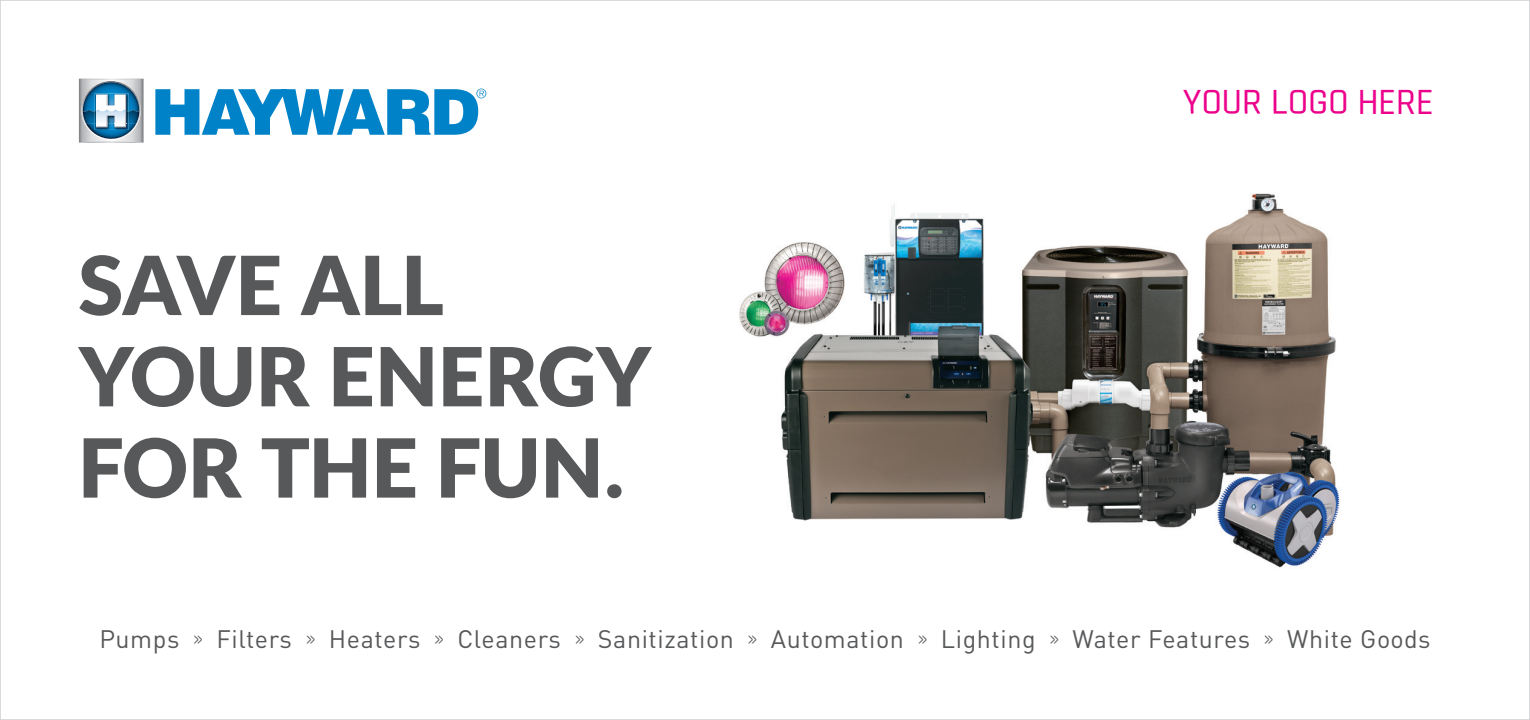
<style>
.page{position:relative;width:1530px;height:720px;background:#fff}
.page>*{position:absolute;margin:0;border:0;box-sizing:border-box;transform-origin:0 0}
.t1{font:900 81.5px/91.2px "Lato";color:#57585a}
.t2{font:500 37.5px "Rajdhani";letter-spacing:-.01em;color:#ed028c}
.t3{font:25px "DIN Pro";letter-spacing:.025em;color:#57585a}
.s1{font-family:"Rajdhani"}
</style>
<div class="page">
<img style="left:78px;top:78px;width:66px;height:64px">
<img style="left:79px;top:79px;width:65px;height:64px">
<img style="left:81px;top:81px;width:60px;height:59px">
<img style="left:88px;top:82px;width:51px;height:28px">
<svg style="left:136px;top:124px;width:3px;height:5px"></svg>
<img style="left:83px;top:94px;width:50px;height:45px">
<svg style="left:100px;top:82px;width:11px;height:2px"></svg>
<img style="left:86px;top:124px;width:50px;height:15px">
<img style="left:83px;top:110px;width:56px;height:14px">
<img style="left:95px;top:93px;width:34px;height:37px">
<svg style="left:96px;top:95px;width:31px;height:33px"></svg>
<svg style="left:155px;top:89px;width:331px;height:46px"></svg>
<img style="left:766px;top:203px;width:422px;height:67px">
<img style="left:1205px;top:193px;width:123px;height:77px">
<img style="left:739px;top:270px;width:601px;height:298px">
<img style="left:1190px;top:112px;width:155px;height:2px">
<h1 class="t1" style="left:79px;top:238px;width:574px">SAVE ALL<br>YOUR ENERGY<br>FOR THE FUN.</h1>
<h2 class="t2" style="left:1183px;top:80px;width:252px">YOUR LOGO HERE</h2>
<p class="t3" style="left:99px;top:620px;width:1333px">Pumps <span class="s1">»</span> Filters <span class="s1">»</span> Heaters <span class="s1">»</span> Cleaners <span class="s1">»</span> Sanitization <span class="s1">»</span> Automation <span class="s1">»</span> Lighting <span class="s1">»</span> Water Features <span class="s1">»</span> White Goods</p>
</div>
